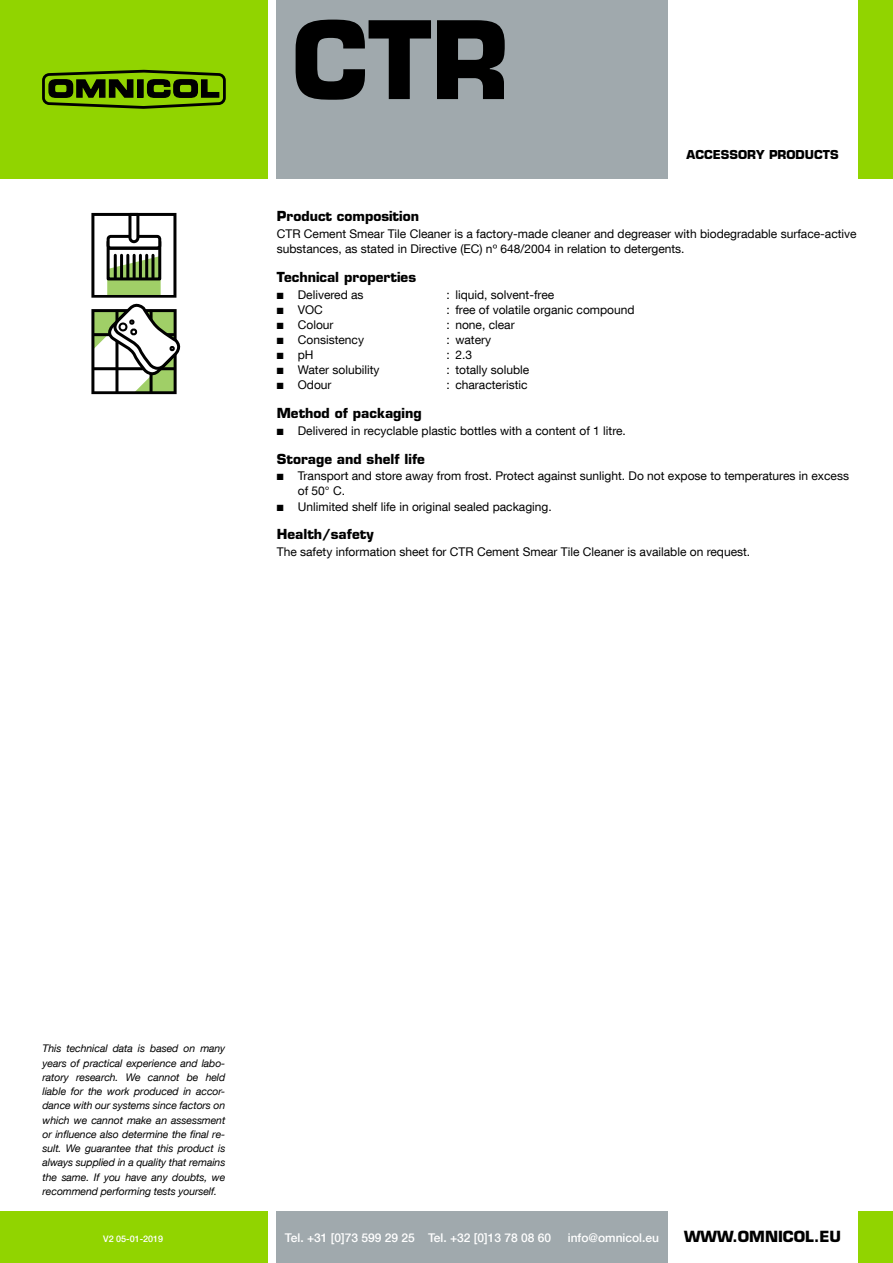
<style>
.page{position:relative;width:893px;height:1263px;background:#fff}
.page>*{position:absolute;margin:0;border:0;box-sizing:border-box;transform-origin:0 0}
.t1{font:700 105.15px "Eurostile LT Std";color:#000}
.t2{font:700 15px "Eurostile LT Std";color:#000}
.t3{font:700 13.5px "Eurostile LT Std";color:#000}
.t4{font:12px/15.1px "Helvetica Neue LT Com";color:#000}
.t5{font:500 12px "Helvetica Neue LT Com";color:#fff}
.t6{font:700 12px "Eurostile LT Std";color:#000}
.t7{font:italic 10.5px/14.2px "Helvetica Neue LT Com";letter-spacing:-.01em;color:#000;text-align:justify}
.t8{font:500 9px "Helvetica Neue LT Com";color:#fff}
</style>
<div class="page">
<div style="left:0;top:1212px;width:268px;height:51px;background:#91d400"></div>
<div style="left:859px;top:1212px;width:34px;height:51px;background:#91d400"></div>
<div style="left:276px;top:1212px;width:392px;height:51px;background:#a0a9ad"></div>
<div style="left:276px;top:0;width:392px;height:179px;background:#a0a9ad"></div>
<div style="left:858px;top:0;width:35px;height:179px;background:#91d400"></div>
<div style="left:0;top:0;width:268px;height:179px;background:#91d400"></div>
<div style="left:42px;top:73px;width:184px;height:32px;border:3px solid #000;border-radius:6px"></div>
<svg style="left:48px;top:79px;width:86px;height:19px"></svg>
<div style="left:138px;top:80px;width:5px;height:17px;background:#000"></div>
<div style="left:137px;top:79px;width:7px;height:19px;border:1px solid #000"></div>
<svg style="left:146px;top:79px;width:74px;height:19px"></svg>
<svg style="left:91px;top:213px;width:90px;height:181px"></svg>
<h1 class="t1" style="left:292px;top:-5px;width:219px">CTR</h1>
<p class="t6" style="left:687px;top:147px;width:154px">ACCESSORY PRODUCTS</p>
<p class="t3" style="left:277px;top:208px;width:144px">Product composition</p>
<p class="t4" style="left:277px;top:226px;width:581px">CTR Cement Smear Tile Cleaner is a factory-made cleaner and degreaser with biodegradable surface-active substances, as stated in Directive (EC) nº 648/2004 in relation to detergents.</p>
<p class="t3" style="left:277px;top:269px;width:141px">Technical properties</p>
<p class="t4" style="left:277px;top:286px;width:88px">■ Delivered as</p>
<p class="t4" style="left:446px;top:286px;width:109px">: liquid, solvent-free</p>
<p class="t4" style="left:277px;top:301px;width:48px">■ VOC</p>
<p class="t4" style="left:446px;top:301px;width:190px">: free of volatile organic compound</p>
<p class="t4" style="left:277px;top:317px;width:58px">■ Colour</p>
<p class="t4" style="left:446px;top:317px;width:70px">: none, clear</p>
<p class="t4" style="left:277px;top:332px;width:89px">■ Consistency</p>
<p class="t4" style="left:446px;top:332px;width:46px">: watery</p>
<p class="t4" style="left:277px;top:347px;width:38px">■ pH</p>
<p class="t4" style="left:446px;top:347px;width:27px">: 2.3</p>
<p class="t4" style="left:277px;top:362px;width:104px">■ Water solubility</p>
<p class="t4" style="left:446px;top:362px;width:85px">: totally soluble</p>
<p class="t4" style="left:277px;top:377px;width:56px">■ Odour</p>
<p class="t4" style="left:446px;top:377px;width:83px">: characteristic</p>
<p class="t3" style="left:277px;top:405px;width:146px">Method of packaging</p>
<p class="t4" style="left:277px;top:423px;width:351px">■ Delivered in recyclable plastic bottles with a content of 1 litre.</p>
<p class="t3" style="left:277px;top:450px;width:150px">Storage and shelf life</p>
<p class="t4" style="left:298px;top:468px;width:553px;text-indent:-21px">■ Transport and store away from frost. Protect against sunlight. Do not expose to temperatures in excess of 50° C.</p>
<p class="t4" style="left:277px;top:498px;width:277px">■ Unlimited shelf life in original sealed packaging.</p>
<p class="t3" style="left:277px;top:526px;width:98px">Health/safety</p>
<p class="t4" style="left:277px;top:544px;width:475px">The safety information sheet for CTR Cement Smear Tile Cleaner is available on request.</p>
<p class="t7" style="left:43px;top:1041px;width:184px">This technical data is based on many years of practical experience and labo&shy;ratory research. We cannot be held liable for the work produced in accor&shy;dance with our systems since factors on which we cannot make an assessment or influence also determine the final re&shy;sult. We guarantee that this product is always supplied in a quality that remains the same. If you have any doubts, we recommend performing tests yourself.</p>
<p class="t8" style="left:103px;top:1233px;width:62px">V2 05-01-2019</p>
<p class="t5" style="left:285px;top:1230px;width:268px">Tel. +31 [0]73 599 29 25 Tel. +32 [0]13 78 08 60</p>
<p class="t5" style="left:568px;top:1230px;width:93px">info@omnicol.eu</p>
<p class="t2" style="left:684px;top:1227px;width:159px">WWW.OMNICOL.EU</p>
</div>
